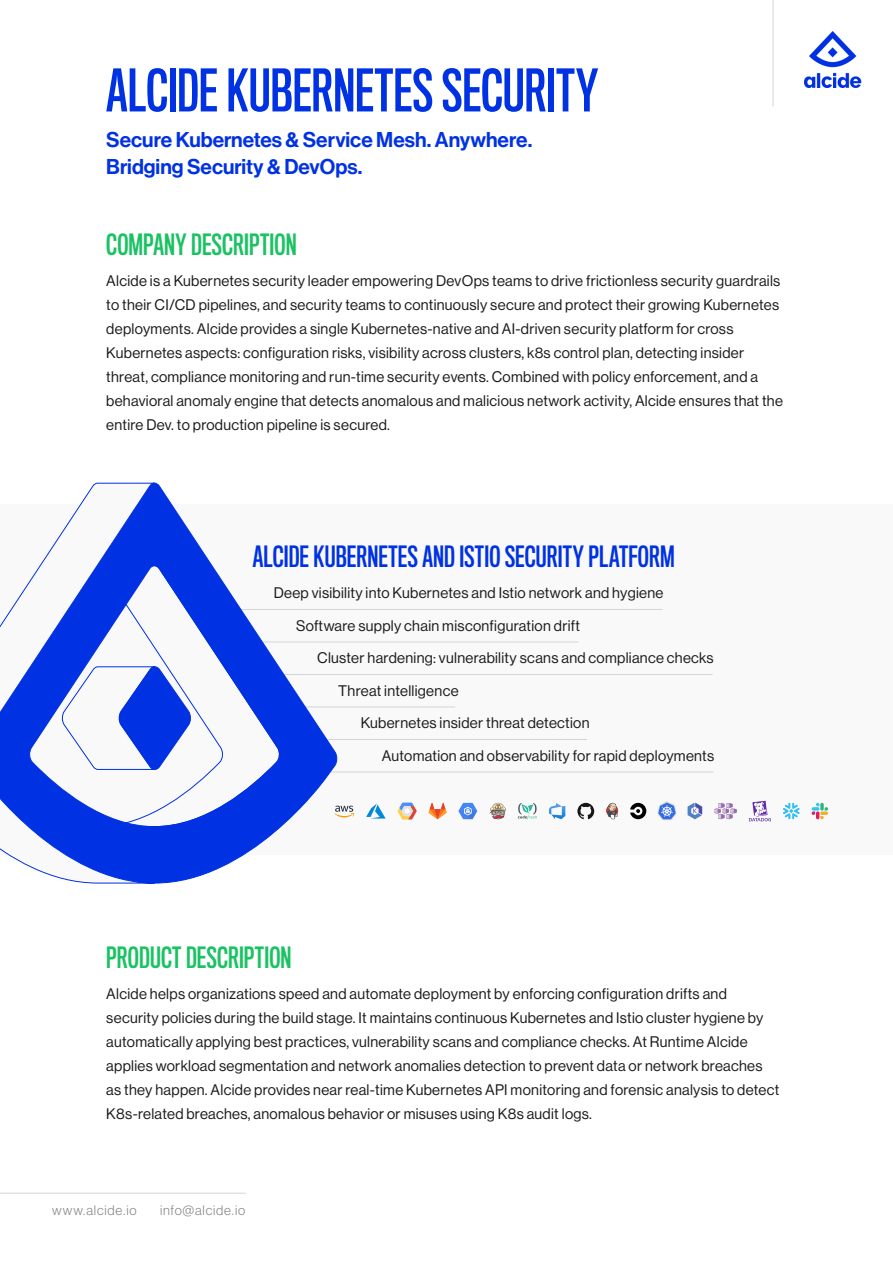
<style>
.page{position:relative;width:893px;height:1263px;background:#fff}
.page>*{position:absolute;margin:0;border:0;box-sizing:border-box;transform-origin:0 0}
.t1{font:54px "Titling Gothic FB Comp Standard";color:#0031e2}
.t2{font:27px "Titling Gothic FB Comp Standard";letter-spacing:.005em;color:#0031e2}
.t3{font:27px "Titling Gothic FB Comp Standard";letter-spacing:.005em;color:#1bc263}
.t4{font:21px/27px "N Haas Grotesk DS Pro 65 Md";color:#0031e2}
.t5{font:15px/24px "N Haas Grotesk DS Pro 55 Rg";letter-spacing:.02em;color:#1c1c1c}
.t6{font:13.5px "N Haas Grotesk DS Pro 45 Lt";letter-spacing:.06em;color:#888}
</style>
<div class="page">
<img style="left:804px;top:32px;width:57px;height:55px">
<hr style="left:0;top:1193px;width:246px;height:1px;background:#d7d7d7">
<hr style="left:772px;top:0;width:2px;height:106px;background:#d7d7d7">
<div style="left:0;top:504px;width:893px;height:351px;background:#f9f9f9"></div>
<hr style="left:235px;top:609px;width:427px;height:1px;background:#d7d7d7">
<hr style="left:235px;top:641px;width:343px;height:1px;background:#d7d7d7">
<hr style="left:235px;top:674px;width:477px;height:1px;background:#d7d7d7">
<hr style="left:277px;top:706px;width:178px;height:1px;background:#d7d7d7">
<hr style="left:307px;top:739px;width:280px;height:1px;background:#d7d7d7">
<hr style="left:320px;top:771px;width:394px;height:1px;background:#d7d7d7">
<svg style="left:155px;top:483px;width:182px;height:400px"></svg>
<svg style="left:155px;top:666px;width:37px;height:104px"></svg>
<svg style="left:0;top:483px;width:155px;height:400px"></svg>
<svg style="left:518px;top:803px;width:19px;height:16px"></svg>
<svg style="left:606px;top:802px;width:12px;height:17px"></svg>
<svg style="left:458px;top:803px;width:19px;height:16px"></svg>
<svg style="left:577px;top:803px;width:17px;height:16px"></svg>
<svg style="left:429px;top:803px;width:17px;height:16px"></svg>
<svg style="left:489px;top:803px;width:17px;height:17px"></svg>
<svg style="left:630px;top:803px;width:16px;height:16px"></svg>
<svg style="left:549px;top:803px;width:16px;height:16px"></svg>
<svg style="left:749px;top:801px;width:22px;height:20px"></svg>
<svg style="left:812px;top:803px;width:16px;height:16px"></svg>
<svg style="left:783px;top:803px;width:17px;height:16px"></svg>
<img style="left:657px;top:801px;width:16px;height:19px">
<svg style="left:658px;top:803px;width:18px;height:16px"></svg>
<svg style="left:688px;top:803px;width:14px;height:16px"></svg>
<svg style="left:714px;top:803px;width:23px;height:16px"></svg>
<svg style="left:334px;top:806px;width:20px;height:11px"></svg>
<svg style="left:366px;top:803px;width:20px;height:15px"></svg>
<svg style="left:398px;top:802px;width:19px;height:17px"></svg>
<h1 class="t1" style="left:106px;top:60px;width:493px">ALCIDE KUBERNETES SECURITY</h1>
<h3 class="t4" style="left:106px;top:126px;width:427px">Secure Kubernetes &amp; Service Mesh. Anywhere.<br>Bridging Security &amp; DevOps.</h3>
<h2 class="t3" style="left:106px;top:229px;width:192px">COMPANY DESCRIPTION</h2>
<p class="t5" style="left:106px;top:269px;width:678px">Alcide is a Kubernetes security leader empowering DevOps teams to drive frictionless security guardrails to their CI/CD pipelines, and security teams to continuously secure and protect their growing Kubernetes deployments. Alcide provides a single Kubernetes-native and AI-driven security platform for cross Kubernetes aspects: configuration risks, visibility across clusters s8k, control plan, detecting insider threat, compliance monitoring and run-time security events. Combined with policy enforcement, and a behavioral anomaly engine that detects anomalous and malicious network activity, Alcide ensures that the entire Dev to. production pipeline is secured.</p>
<h2 class="t2" style="left:253px;top:541px;width:424px">ALCIDE KUBERNETES AND ISTIO SECURITY PLATFORM</h2>
<p class="t5" style="left:296px;top:577px;width:369px;line-height:32.5px;text-indent:-22px">Deep visibility into Kubernetes and Istio network and hygiene<br>Software supply chain misconfiguration drift</p>
<p class="t5" style="left:317px;top:646px;width:398px">Cluster hardening: vulnerability scans and compliance checks</p>
<p class="t5" style="left:338px;top:679px;width:122px">Threat intelligence</p>
<p class="t5" style="left:361px;top:711px;width:230px">Kubernetes insider threat detection</p>
<p class="t5" style="left:382px;top:744px;width:334px">Automation and observability for rapid deployments</p>
<h2 class="t3" style="left:106px;top:942px;width:187px">PRODUCT DESCRIPTION</h2>
<p class="t5" style="left:106px;top:982px;width:675px">Alcide helps organizations speed and automate deployment by enforcing configuration drifts and security policies during the build stage It. maintains continuous Kubernetes and Istio cluster hygiene by automatically applying best practices, vulnerability scans and compliance checks. At Runtime Alcide applies workload segmentation and network anomalies detection to prevent data or network breaches as they happen. Alcide provides near real-time Kubernetes API monitoring and forensic analysis to detect K -s8 related breaches, anomalous behavior or misuses using K s8 audit logs.</p>
<p class="t6" style="left:52px;top:1203px;width:86px">www.alcide i o.</p>
<p class="t6" style="left:160px;top:1203px;width:87px">info@alcide i o.</p>
</div>
